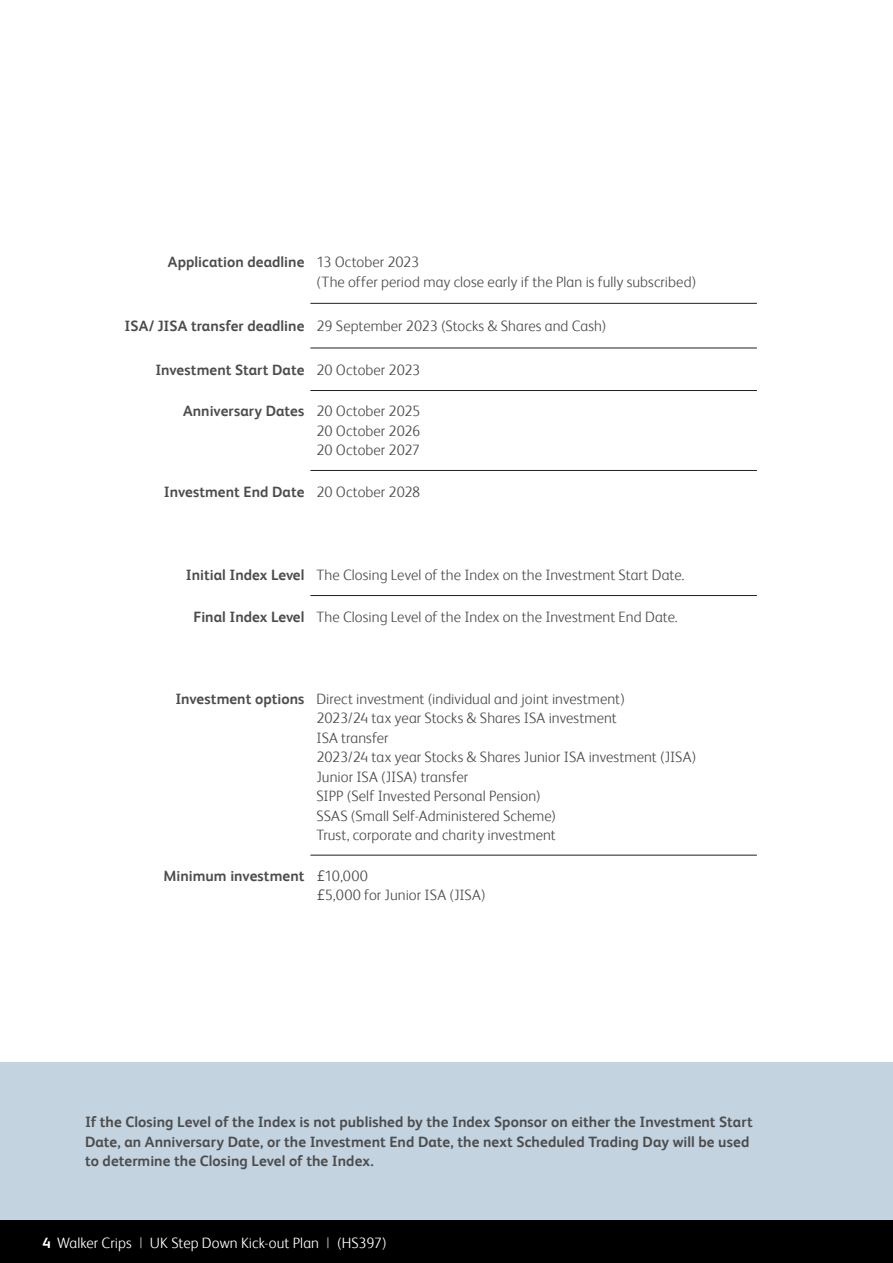
<style>
.page{position:relative;width:893px;height:1263px;background:#fff}
.page>*{position:absolute;margin:0;border:0;box-sizing:border-box;transform-origin:0 0}
.Main_body_text{font:300 15px/19.5px "FS Albert";letter-spacing:.005em;color:#4b4c4d}
.Main_body_text-2{font:700 15px/19.5px "FS Albert";letter-spacing:.005em;color:#4b4c4d}
.Main_body_text-3{font:300 15px "FS Albert";letter-spacing:.005em;color:#fff}
.WC_SI_new_Table_1B{font:700 15px "FS Albert";color:#4b4c4d}
.s1{font-family:"Avenir";font-weight:400}
.s2{font-weight:700}
.s3{font-weight:400;color:#939598}
</style>
<div class="page">
<div style="left:0;top:1062px;width:893px;height:158px;background:#c3d3df"></div>
<hr style="left:310px;top:303px;width:447px;height:1px;background:#231f20">
<hr style="left:310px;top:348px;width:447px;height:1px;background:#231f20">
<hr style="left:310px;top:390px;width:447px;height:1px;background:#231f20">
<hr style="left:310px;top:470px;width:447px;height:1px;background:#231f20">
<hr style="left:310px;top:595px;width:447px;height:1px;background:#231f20">
<hr style="left:310px;top:855px;width:447px;height:1px;background:#231f20">
<div style="left:0;top:1220px;width:893px;height:43px;background:#000"></div>
<p class="Main_body_text-2" style="left:168px;top:252px;width:138px">Application deadline</p>
<p class="Main_body_text" style="left:316px;top:252px;width:381px">13 October 2023<br>(The offer period may close early if the Plan is fully subscribed)</p>
<p class="Main_body_text-2" style="left:125px;top:316px;width:181px">ISA/ JISA transfer deadline</p>
<p class="Main_body_text" style="left:316px;top:316px;width:292px">29 September 2023 (Stocks &amp; Shares and Cash)</p>
<p class="Main_body_text-2" style="left:155px;top:360px;width:150px">Investment Start Date</p>
<p class="Main_body_text" style="left:316px;top:360px;width:105px">20 October 2023</p>
<p class="Main_body_text-2" style="left:183px;top:401px;width:123px">Anniversary Dates</p>
<p class="Main_body_text" style="left:316px;top:401px;width:105px;text-align:justify">20 October 2025<br>20 October 2026<br>20 October 2027</p>
<p class="Main_body_text-2" style="left:164px;top:482px;width:142px">Investment End Date</p>
<p class="Main_body_text" style="left:316px;top:482px;width:105px">20 October 2028</p>
<p class="Main_body_text-2" style="left:186px;top:565px;width:120px">Initial Index Level</p>
<p class="Main_body_text" style="left:316px;top:565px;width:370px">The Closing Level of the Index on the Investment Start Date.</p>
<p class="WC_SI_new_Table_1B" style="left:193px;top:608px;width:112px">Final Index Level</p>
<p class="Main_body_text" style="left:316px;top:607px;width:363px">The Closing Level of the Index on the Investment End Date.</p>
<p class="Main_body_text-2" style="left:175px;top:689px;width:131px">Investment options</p>
<p class="Main_body_text" style="left:316px;top:689px;width:381px">Direct investment (individual and joint investment)<br>2023/24 tax year Stocks &amp; Shares ISA investment<br>ISA transfer<br>2023/24 tax year Stocks &amp; Shares Junior ISA investment (JISA)<br>Junior ISA (JISA) transfer<br>SIPP (Self Invested Personal Pension)<br>SSAS (Small Self-Administered Scheme)<br>Trust, corporate and charity investment</p>
<p class="Main_body_text-2" style="left:163px;top:866px;width:142px">Minimum investment</p>
<p class="Main_body_text" style="left:316px;top:866px;width:171px"><span class="s1">£</span>10,000<br><span class="s1">£</span>5,000 for Junior ISA (JISA)</p>
<p class="Main_body_text-2" style="left:85px;top:1112px;width:669px">If the Closing Level of the Index is not published by the Index Sponsor on either the Investment Start<br>Date, an Anniversary Date, or the Investment End Date, the next Scheduled Trading Day will be used to determine the Closing Level of the Index.</p>
<p class="Main_body_text-3" style="left:43px;top:1234px;width:346px"><span class="s2">4</span> Walker Crips <span class="s3">|</span> UK Step Down Kick-out Plan <span class="s3">|</span> (HS397)</p>
</div>
